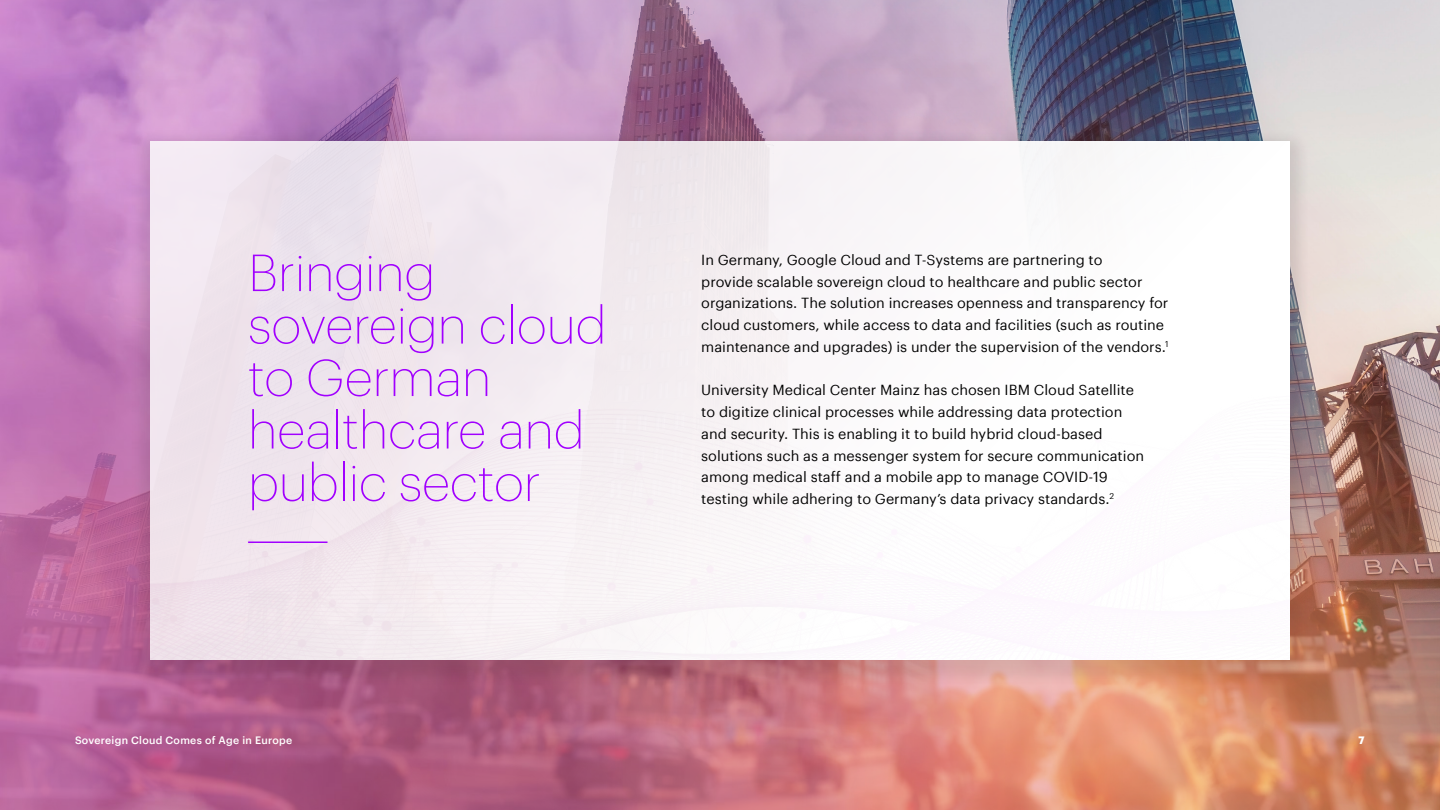
<style>
.page{position:relative;width:1440px;height:810px;background:#fff}
.page>*{position:absolute;margin:0;border:0;box-sizing:border-box;transform-origin:0 0}
.t1{font:200 51px/52.5px "Graphik";color:#a100ff}
.t2{font:14.25px/21.8px "Graphik";color:#000}
.t3{font:500 10.5px "Graphik";letter-spacing:.025em;color:#fff}
.t4{font:700 10.5px "Graphik";color:#fff}
</style>
<div class="page">
<img style="left:0;top:0;width:1440px;height:810px">
<div style="left:129px;top:128px;width:1182px;height:560px;background:#000;opacity:.1"></div>
<div style="left:150px;top:141px;width:1140px;height:519px;background:linear-gradient(to right,#ebe0eb,#fcfdfc)"></div>
<img style="left:150px;top:220px;width:1140px;height:440px">
<hr style="left:248px;top:542px;width:79px;height:1px;background:#a100ff">
<h1 class="t1" style="left:248px;top:243px;width:360px">Bringing sovereign cloud to German healthcare and public sector</h1>
<p class="t2" style="left:701px;top:248px;width:469px">In Germany, Google Cloud and T-Systems are partnering to<br>provide scalable sovereign cloud to healthcare and public sector organizations. The solution increases openness and transparency for cloud customers, while access to data and facilities (such as routine maintenance and upgrades) is under the supervision of the vendors.<sup>1</sup></p>
<p class="t2" style="left:701px;top:378px;width:444px">University Medical Center Mainz has chosen IBM Cloud Satellite to digitize clinical processes while addressing data protection and security. This is enabling it to build hybrid cloud-based solutions such as a messenger system for secure communication among medical staff and a mobile app to manage COVID-19 testing while adhering to Germany’s data privacy standards.<sup>2</sup></p>
<p class="t3" style="left:75px;top:733px;width:219px">Sovereign Cloud Comes of Age in Europe</p>
<p class="t4" style="left:1359px;top:732px;width:8px">7</p>
</div>
